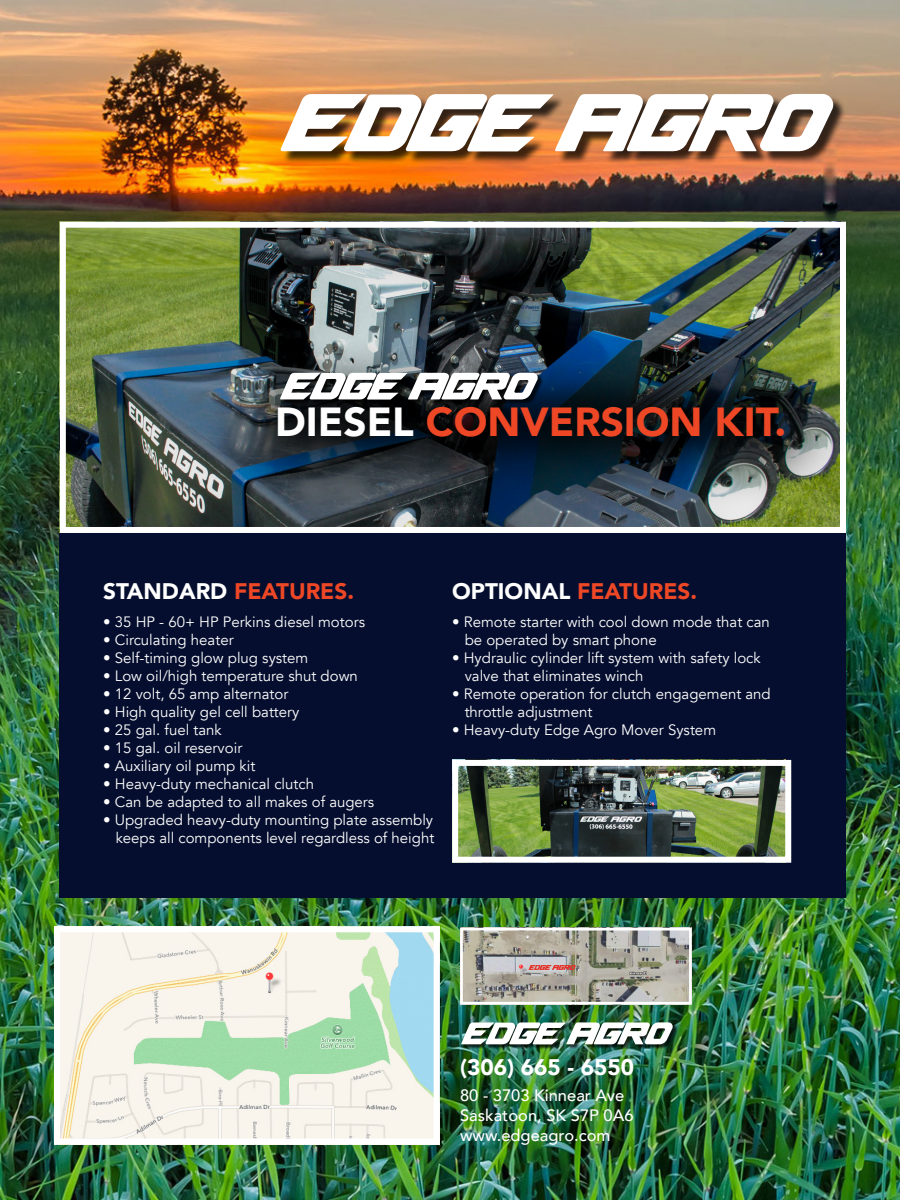
<style>
.page{position:relative;width:900px;height:1200px;background:#fff}
.page>*{position:absolute;margin:0;border:0;box-sizing:border-box;transform-origin:0 0}
.t1{font:900 40.5px "Avenir";color:#ed4726}
.t2{font:900 22.5px "Avenir";color:#ed4726}
.t3{font:900 22.5px "Avenir";color:#fff}
.t4{font:500 16.5px "Avenir";color:#fff}
.t5{font:15px/18px "Avenir";color:#fff}
.s1{color:#fff}
</style>
<div class="page">
<img style="left:0;top:0;width:900px;height:1200px">
<div style="left:283px;top:96px;width:563px;height:68px;background:#000;opacity:.75"></div>
<img style="left:280px;top:94px;width:556px;height:57px">
<div style="left:59px;top:510px;width:787px;height:388px;background:#050e2e"></div>
<img style="left:67px;top:229px;width:772px;height:297px">
<div style="left:60px;top:222px;width:786px;height:311px;border:6px solid #fff"></div>
<img style="left:209px;top:338px;width:642px;height:168px">
<div style="left:281px;top:374px;width:263px;height:31px;background:#000;opacity:.75"></div>
<svg style="left:280px;top:373px;width:259px;height:27px"></svg>
<img style="left:459px;top:767px;width:325px;height:89px">
<div style="left:452px;top:760px;width:339px;height:103px;border:6px solid #fff"></div>
<img style="left:61px;top:933px;width:372px;height:204px">
<div style="left:54px;top:926px;width:386px;height:218px;border:6px solid #fff"></div>
<div style="left:462px;top:1023px;width:216px;height:26px;background:#000;opacity:.75"></div>
<img style="left:461px;top:1022px;width:213px;height:22px">
<img style="left:464px;top:932px;width:224px;height:69px">
<div style="left:460px;top:928px;width:232px;height:77px;border:3px solid #fff"></div>
<svg style="left:529px;top:965px;width:47px;height:5px"></svg>
<p class="t1" style="left:275px;top:387px;width:513px"><span class="s1">DIESEL</span> CONVERSION KIT.</p>
<p class="t2" style="left:103px;top:572px;width:252px"><span class="s1">STANDARD</span> FEATURES.</p>
<p class="t5" style="left:103px;top:613px;width:263px">• 35 HP - 60+ HP Perkins diesel motors</p>
<p class="t5" style="left:103px;top:631px;width:132px">• Circulating heater</p>
<p class="t5" style="left:103px;top:649px;width:207px">• Self-timing glow plug system</p>
<p class="t5" style="left:103px;top:667px;width:256px">• Low oil/high temperature shut down</p>
<p class="t5" style="left:103px;top:685px;width:187px">• 12 volt, 65 amp alternator</p>
<p class="t5" style="left:103px;top:703px;width:198px">• High quality gel cell battery</p>
<p class="t5" style="left:103px;top:721px;width:120px">• 25 gal. fuel tank</p>
<p class="t5" style="left:103px;top:739px;width:141px">• 15 gal. oil reservoir</p>
<p class="t5" style="left:103px;top:757px;width:154px">• Auxiliary oil pump kit</p>
<p class="t5" style="left:103px;top:775px;width:212px">• Heavy-duty mechanical clutch</p>
<p class="t5" style="left:103px;top:793px;width:273px">• Can be adapted to all makes of augers</p>
<p class="t5" style="left:103px;top:811px;width:332px">• Upgraded heavy-duty mounting plate assembly</p>
<p class="t5" style="left:116px;top:829px;width:320px">keeps all components level regardless of height</p>
<p class="t2" style="left:452px;top:572px;width:246px"><span class="s1">OPTIONAL</span> FEATURES.</p>
<p class="t5" style="left:465px;top:613px;width:307px;text-indent:-13px">• Remote starter with cool down mode that can be operated by smart phone</p>
<p class="t5" style="left:465px;top:649px;width:298px;text-indent:-13px">• Hydraulic cylinder lift system with safety lock valve that eliminates winch</p>
<p class="t5" style="left:465px;top:685px;width:308px;text-indent:-13px">• Remote operation for clutch engagement and throttle adjustment</p>
<p class="t5" style="left:452px;top:721px;width:265px">• Heavy-duty Edge Agro Mover System</p>
<p class="t3" style="left:460px;top:1048px;width:175px">(306) 665 - 6550</p>
<p class="t4" style="left:460px;top:1081px;width:166px">80 - 3703 Kinnear Ave</p>
<p class="t4" style="left:460px;top:1101px;width:175px">Saskatoon, SK S7P 0A6</p>
<p class="t4" style="left:460px;top:1121px;width:152px">www.edgeagro.com</p>
</div>
